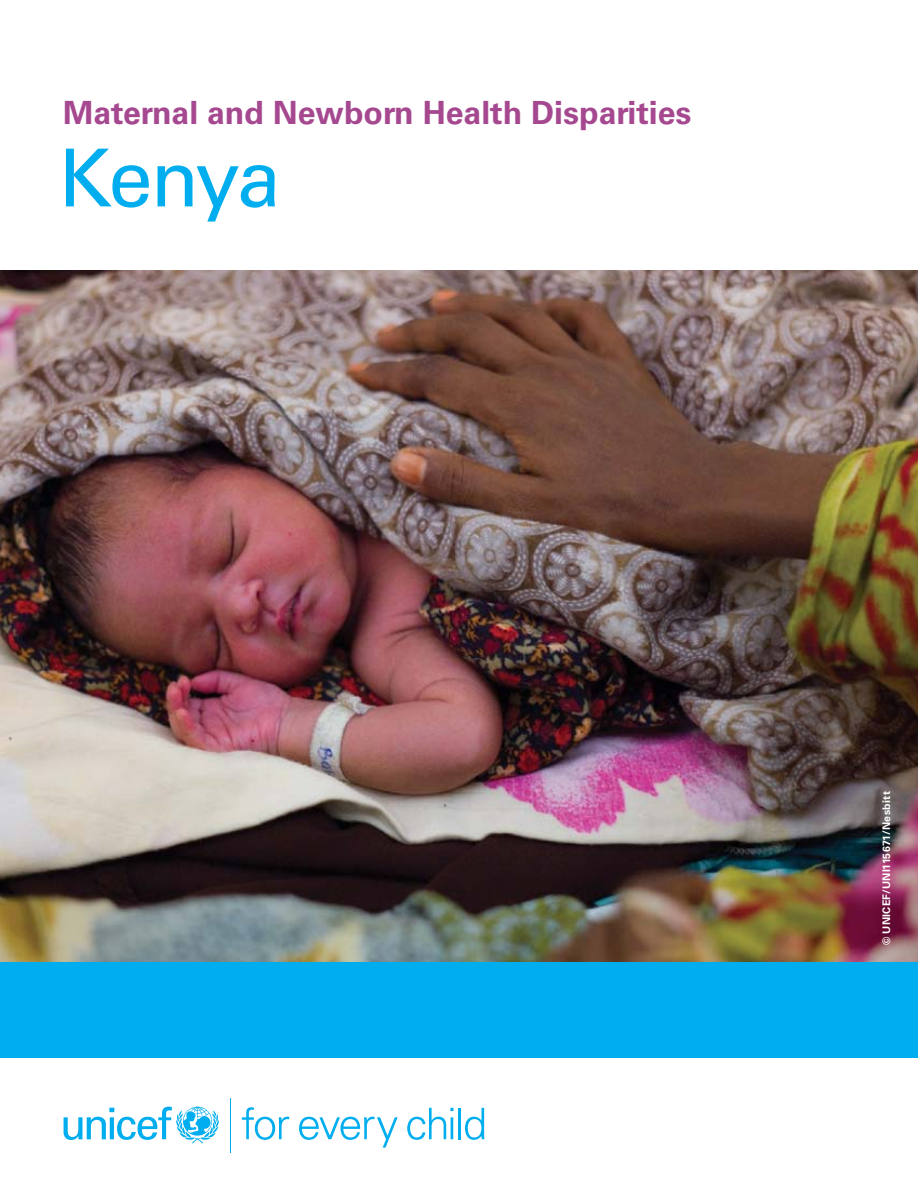
<style>
.page{position:relative;width:918px;height:1188px;background:#fff}
.page>*{position:absolute;margin:0;border:0;box-sizing:border-box;transform-origin:0 0}
.t1{font:79.95px "Univers LT Std";letter-spacing:-.045em;color:#00aeef}
.t2{font:700 31.95px "Univers LT Std";color:#a54890}
.t3{font:700 10.5px "Univers LT Std";letter-spacing:.025em;color:#fff}
</style>
<div class="page">
<img style="left:0;top:270px;width:918px;height:692px">
<div style="left:0;top:962px;width:918px;height:95px;background:#00aeef"></div>
<svg style="left:64px;top:1107px;width:155px;height:37px"></svg>
<svg style="left:242px;top:1107px;width:47px;height:33px"></svg>
<svg style="left:299px;top:1117px;width:99px;height:31px"></svg>
<svg style="left:407px;top:1108px;width:46px;height:32px"></svg>
<hr style="left:458px;top:1108px;width:3px;height:31px;background:#00aeef">
<svg style="left:465px;top:1108px;width:19px;height:32px"></svg>
<hr style="left:230px;top:1099px;width:1px;height:54px;background:#00aeef">
<p class="t2" style="left:63px;top:94px;width:630px">Maternal and Newborn Health Disparities</p>
<h1 class="t1" style="left:59px;top:131px;width:224px">Kenya</h1>
<p class="t3" style="left:880px;top:945px;width:155px;rotate:-90deg">© UNICEF/UNI115671/Nesbitt</p>
</div>
